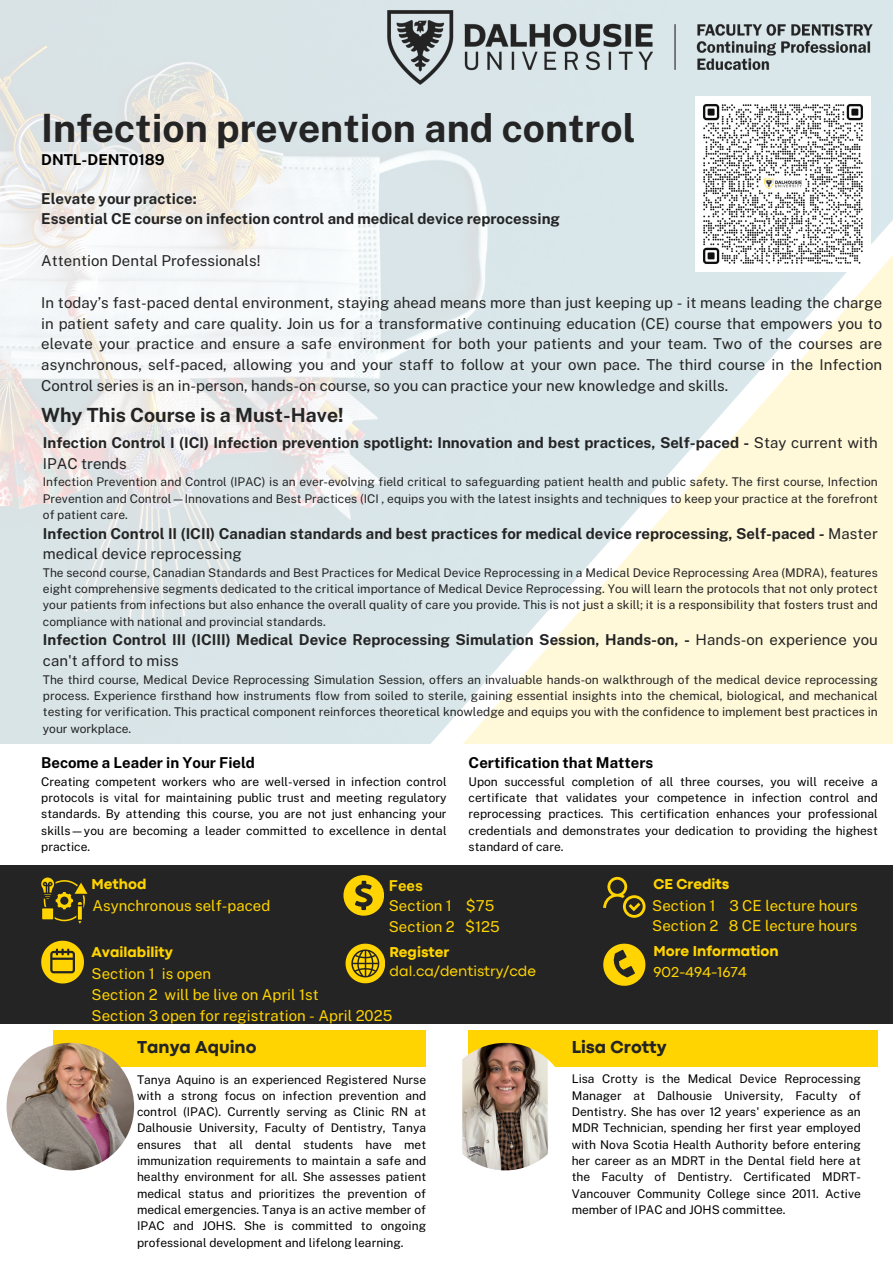
<style>
.page{position:relative;width:893px;height:1263px;background:#fff}
.page>*{position:absolute;margin:0;border:0;box-sizing:border-box;transform-origin:0 0}
.t1{font:700 39px "Public Sans";color:#242424}
.t2{font:700 19.5px "Public Sans";color:#242424}
.t3{font:800 18.08px "Codec Pro";color:#242424}
.t4{font:15px/20.9px "Public Sans";color:#242424;text-align:justify}
.t5{font:700 15px/20.9px "Public Sans";color:#242424}
.t6{font:15px/20.9px "Public Sans";color:#ffd400}
.t7{font:700 15px "Public Sans";color:#000}
.t8{font:800 15px "Codec Pro";color:#ffd400}
.t9{font:15px "Codec Pro";color:#ffd400}
.t10{font:700 15px "Public Sans";color:#ffd400}
.t11{font:12px/16.4px "Public Sans";color:#000;text-align:justify}
.t12{font:12px/16.4px "Public Sans";color:#242424;text-align:justify}
.s1{font-weight:400}
</style>
<div class="page">
<div style="left:53px;top:1030px;width:373px;height:36px;background:#ffd400"></div>
<img style="left:7px;top:1043px;width:127px;height:127px;border-radius:50%">
<div style="left:0;top:866px;width:893px;height:158px;background:#242424"></div>
<svg style="left:345px;top:944px;width:40px;height:39px"></svg>
<svg style="left:603px;top:944px;width:42px;height:42px"></svg>
<svg style="left:41px;top:877px;width:46px;height:47px"></svg>
<svg style="left:603px;top:877px;width:42px;height:41px"></svg>
<svg style="left:343px;top:875px;width:41px;height:40px"></svg>
<img style="left:0;top:0;width:462px;height:744px">
<svg style="left:462px;top:0;width:431px;height:744px;background:#ebefe4"></svg>
<img style="left:387px;top:10px;width:503px;height:75px">
<img style="left:695px;top:97px;width:175px;height:174px">
<svg style="left:41px;top:941px;width:43px;height:42px"></svg>
<div style="left:468px;top:1030px;width:410px;height:36px;background:#ffd400"></div>
<img style="left:441px;top:1043px;width:128px;height:127px;border-radius:50%">
<h5 class="t1" style="left:41px;top:105px;width:595px">Infection prevention and control</h5>
<p class="t7" style="left:41px;top:151px;width:125px">DNTL-DENT0189</p>
<p class="t5" style="left:41px;top:188px;width:520px">Elevate your practice:<br>Essential CE course on infection control and medical device reprocessing</p>
<h4 class="t4" style="left:41px;top:250px;width:221px">Attention Dental Professionals!</h4>
<h5 class="t4" style="left:41px;top:292px;width:842px">In today’s fast-paced dental environment, staying ahead means more than just keeping up - it means leading the charge in patient safety and care quality. Join us for a transformative continuing education (CE) course that empowers you to elevate your practice and ensure a safe environment for both your patients and your team. Two of the courses are asynchronous, self-paced, allowing you and your staff to follow at your own pace. The third course in the Infection Control series is an in-person, hands-on course, so you can practice your new knowledge and skills.</h5>
<h4 class="t2" style="left:41px;top:403px;width:304px">Why This Course is a Must-Have!</h4>
<p class="t5" style="left:43px;top:432px;width:836px">Infection Control I (ICI) Infection prevention spotlight: Innovation and best practices, Self-paced - <span class="s1">Stay current with<br>IPAC trends</span></p>
<h1 class="t12" style="left:43px;top:474px;width:836px">Infection Prevention and Control (IPAC) is an ever-evolving field critical to safeguarding patient health and public safety. The first course, Infection Prevention and Control—Innovations and Best Practices (ICI , equips you with the latest insights and techniques to keep your practice at the forefront of patient care.</h1>
<h3 class="t5" style="left:43px;top:523px;width:836px">Infection Control II (ICII) Canadian standards and best practices for medical device reprocessing, Self-paced - <span class="s1">Master medical device reprocessing</span></h3>
<h4 class="t12" style="left:43px;top:564px;width:836px">The second course, Canadian Standards and Best Practices for Medical Device Reprocessing in a Medical Device Reprocessing Area (MDRA), features eight comprehensive segments dedicated to the critical importance of Medical Device Reprocessing. You will learn the protocols that not only protect your patients from infections but also enhance the overall quality of care you provide. This is not just a skill; it is a responsibility that fosters trust and compliance with national and provincial standards.</h4>
<h5 class="t5" style="left:43px;top:630px;width:836px">Infection Control III (ICIII) Medical Device Reprocessing Simulation Session, Hands-on, - <span class="s1">Hands-on experience you can't afford to miss</span></h5>
<h5 class="t12" style="left:43px;top:671px;width:836px">The third course, Medical Device Reprocessing Simulation Session, offers an invaluable hands-on walkthrough of the medical device reprocessing process. Experience firsthand how instruments flow from soiled to sterile, gaining essential insights into the chemical, biological, and mechanical testing for verification. This practical component reinforces theoretical knowledge and equips you with the confidence to implement best practices in your workplace.</h5>
<p class="t7" style="left:41px;top:754px;width:215px">Become a Leader in Your Field</p>
<h4 class="t11" style="left:41px;top:773px;width:407px">Creating competent workers who are well-versed in infection control protocols is vital for maintaining public trust and meeting regulatory standards. By attending this course, you are not just enhancing your skills—you are becoming a leader committed to excellence in dental practice.</h4>
<p class="t7" style="left:468px;top:754px;width:186px">Certification that Matters</p>
<h4 class="t11" style="left:468px;top:773px;width:411px">Upon successful completion of all three courses, you will receive a certificate that validates your competence in infection control and reprocessing practices. This certification enhances your professional credentials and demonstrates your dedication to providing the highest standard of care.</h4>
<p class="t8" style="left:92px;top:879px;width:56px">Method</p>
<h4 class="t8" style="left:653px;top:879px;width:77px">CE Credits</h4>
<p class="t10" style="left:389px;top:877px;width:36px">Fees</p>
<p class="t6" style="left:389px;top:895px;width:112px">Section 1 $75<br>Section 2 $125</p>
<p class="t6" style="left:92px;top:895px;width:179px">Asynchronous self-paced</p>
<p class="t6" style="left:652px;top:895px;width:207px">Section 1 3 CE lecture hours<br>Section 2 8 CE lecture hours</p>
<p class="t8" style="left:389px;top:946px;width:61px">Register</p>
<p class="t8" style="left:653px;top:945px;width:127px">More Information</p>
<p class="t9" style="left:653px;top:967px;width:95px">902-494-1674</p>
<h5 class="t8" style="left:92px;top:946px;width:83px">Availability</h5>
<p class="t6" style="left:92px;top:963px;width:229px">Section 1 is open<br>Section 2 will be live on April 1st</p>
<h4 class="t6" style="left:92px;top:1005px;width:302px">Section 3 open for registration - April 2025</h4>
<p class="t9" style="left:389px;top:966px;width:148px">dal.ca/dentistry/cde</p>
<h2 class="t3" style="left:137px;top:1040px;width:121px">Tanya Aquino</h2>
<p class="t11" style="left:137px;top:1071px;width:291px">Tanya Aquino is an experienced Registered Nurse with a strong focus on infection prevention and control (IPAC). Currently serving as Clinic RN at Dalhousie University, Faculty of Dentistry, Tanya ensures that all dental students have met immunization requirements to maintain a safe and healthy environment for all. She assesses patient medical status and prioritizes the prevention of medical emergencies. Tanya is an active member of IPAC and JOHS. She is committed to ongoing professional development and lifelong learning.</p>
<p class="t3" style="left:572px;top:1040px;width:96px">Lisa Crotty</p>
<h5 class="t11" style="left:572px;top:1071px;width:291px">Lisa Crotty is the Medical Device Reprocessing Manager at Dalhousie University, Faculty of Dentistry. She has over 12 years' experience as an MDR Technician, spending her first year employed with Nova Scotia Health Authority before entering her career as an MDRT in the Dental field here at the Faculty of Dentistry. Certificated MDRT-Vancouver Community College since 2011. Active member of IPAC and JOHS committee.</h5>
</div>
